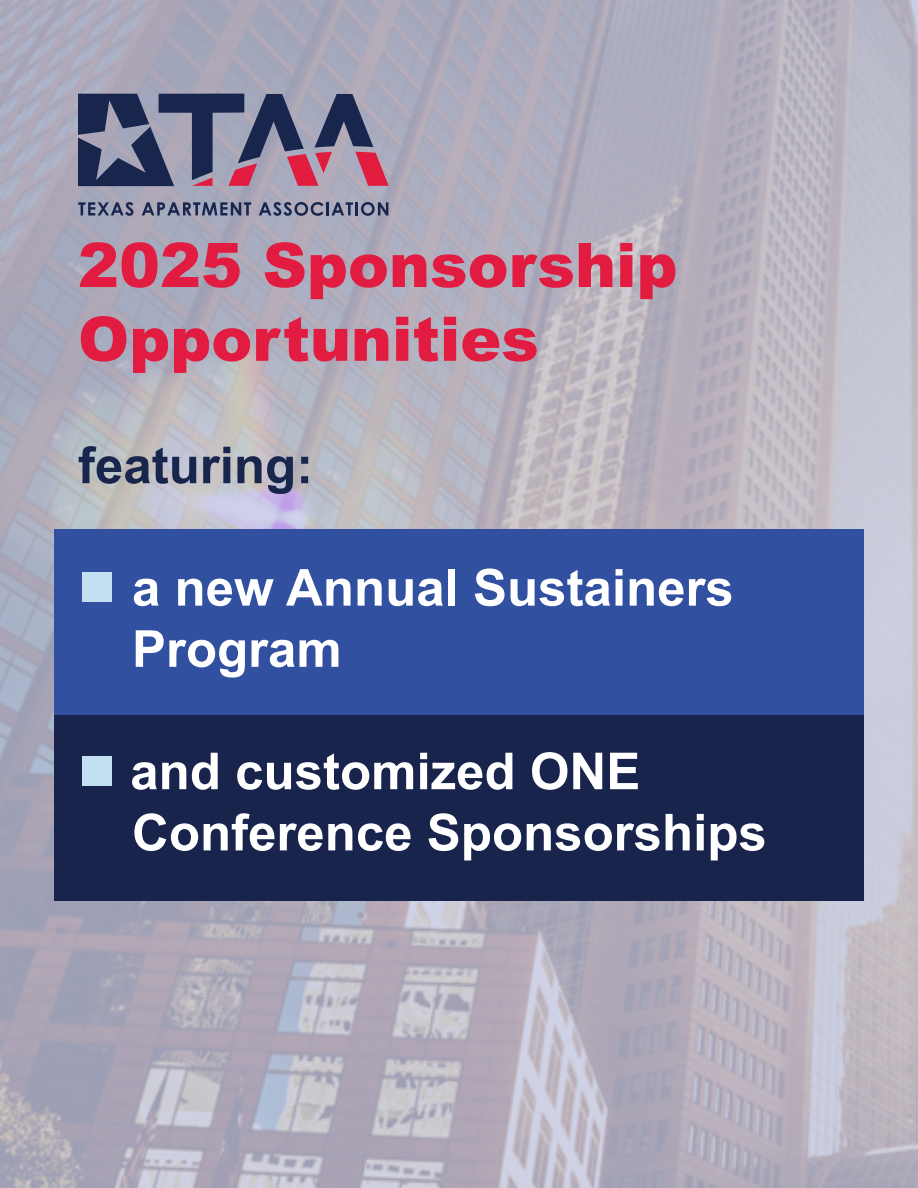
<style>
.page{position:relative;width:918px;height:1188px;background:#fff}
.page>*{position:absolute;margin:0;border:0;box-sizing:border-box;transform-origin:0 0}
.t1{font:900 61.5px "Arial";color:#e21c40}
.t2{font:700 51px/61.2px "Arial";color:#fff}
.t3{font:700 51px "Arial";color:#18254c}
.s1{color:#c2e0f1}
</style>
<div class="page">
<img style="left:0;top:0;width:918px;height:1188px">
<div style="left:54px;top:715px;width:810px;height:185px;background:#18244c"></div>
<div style="left:54px;top:530px;width:810px;height:185px;background:#3250a0"></div>
<svg style="left:78px;top:202px;width:55px;height:14px"></svg>
<svg style="left:142px;top:202px;width:109px;height:13px"></svg>
<svg style="left:259px;top:202px;width:129px;height:14px;background:#6f748e"></svg>
<svg style="left:78px;top:94px;width:311px;height:92px;background:#706883"></svg>
<p class="t1" style="left:78px;top:220px;width:601px">2025 Sponsorship</p>
<p class="t1" style="left:78px;top:294px;width:462px">Opportunities</p>
<p class="t3" style="left:78px;top:429px;width:237px">featuring:</p>
<p class="t2" style="left:78px;top:558px;width:657px"><span class="s1">■</span> a new Annual Sustainers</p>
<p class="t2" style="left:132px;top:619px;width:211px">Program</p>
<p class="t2" style="left:132px;top:741px;width:636px;text-indent:-54px"><span class="s1">■</span> and customized ONE<br>Conference Sponsorships</p>
</div>
